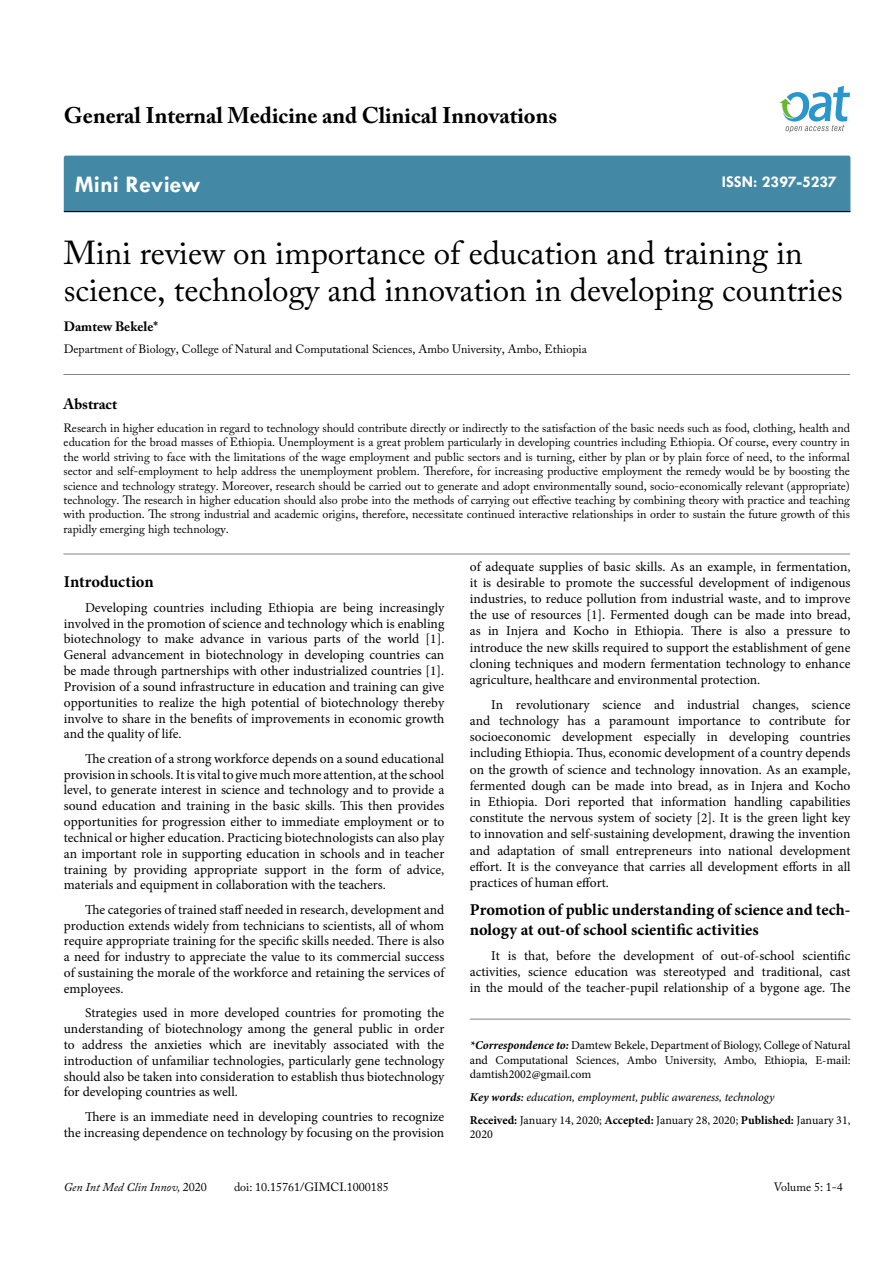
<style>
.page{position:relative;width:893px;height:1263px;background:#fff}
.page>*{position:absolute;margin:0;border:0;box-sizing:border-box;transform-origin:0 0}
.t1{font:33px/37.5px "Adobe Caslon Pro";color:#000}
.t2{font:700 24px "Tw Cen";color:#fff}
.t3{font:700 22.5px "Adobe Caslon Pro";color:#000}
.t4{font:700 16.5px/19.8px "Minion Pro";letter-spacing:-.005em;color:#000}
.t5{font:700 16.5px "Tw Cen";color:#fff}
.t6{font:700 15px "Adobe Caslon Pro";color:#000}
.t7{font:13.5px/15.9px "Minion Pro";color:#000;text-align:justify}
.t8{font:700 13.5px "Adobe Caslon Pro";color:#000}
.t9{font:12px/14.4px "Adobe Caslon Pro";color:#000;text-align:justify}
.t10{font:12px/14.4px "Minion Pro";color:#000;text-align:justify}
.t11{font:italic 12px/23px "Minion Pro";letter-spacing:-.01em;color:#000}
.t12{font:italic 12px "Adobe Caslon Pro";color:#000}
.s1{font-weight:700;font-style:italic}
.s2{font-weight:700}
.s3{font-weight:600}
.s4{font-weight:700;font-style:normal}
.s5{font-style:normal}
</style>
<div class="page">
<div style="left:64px;top:156px;width:786px;height:55px;background:#4389a5"></div>
<hr style="left:64px;top:211px;width:786px;height:1px;background:#000">
<svg style="left:779px;top:86px;width:71px;height:47px"></svg>
<hr style="left:470px;top:1019px;width:380px;height:1px;background:#808285">
<hr style="left:63px;top:374px;width:787px;height:1px;background:#808285">
<hr style="left:63px;top:554px;width:787px;height:1px;background:#808285">
<h3 class="t3" style="left:64px;top:102px;width:495px">General Internal Medicine and Clinical Innovations</h3>
<h2 class="t2" style="left:75px;top:170px;width:127px">Mini Review</h2>
<p class="t5" style="left:722px;top:172px;width:117px">ISSN: 2397-5237</p>
<h1 class="t1" style="left:64px;top:233px;width:780px">Mini review on importance of education and training in science, technology and innovation in developing countries</h1>
<p class="t8" style="left:64px;top:318px;width:96px">Damtew Bekele*</p>
<p class="t9" style="left:64px;top:342px;width:525px">Department of Biology, College of Natural and Computational Sciences, Ambo University, Ambo, Ethiopia</p>
<p class="t6" style="left:64px;top:395px;width:55px">Abstract</p>
<p class="t9" style="left:64px;top:421px;width:788px">Research in higher education in regard to technology should contribute directly or indirectly to the satisfaction of the basic needs such as food, clothing, health and education for the broad masses of Ethiopia. Unemployment is a great problem particularly in developing countries including Ethiopia. Of course, every country in the world striving to face with the limitations of the wage employment and public sectors and is turning, either by plan or by plain force of need, to the informal sector and self-employment to help address the unemployment problem. Therefore, for increasing productive employment the remedy would be by boosting the science and technology strategy. Moreover, research should be carried out to generate and adopt environmentally sound, socio-economically relevant (appropriate) technology. The research in higher education should also probe into the methods of carrying out effective teaching by combining theory with practice and teaching with production. The strong industrial and academic origins, therefore, necessitate continued interactive relationships in order to sustain the future growth of this rapidly emerging high technology.</p>
<p class="t4" style="left:64px;top:572px;width:91px">Introduction</p>
<p class="t7" style="left:64px;top:599px;width:382px;text-indent:21px">Developing countries including Ethiopia are being increasingly involved in the promotion of science and technology which is enabling biotechnology to make advance in various parts of the world [1].<br>General advancement in biotechnology in developing countries can be made through partnerships with other industrialized countries [1].<br>Provision of a sound infrastructure in education and training can give opportunities to realize the high potential of biotechnology thereby involve to share in the benefits of improvements in economic growth and the quality of life.</p>
<p class="t7" style="left:64px;top:750px;width:382px;text-indent:21px">The creation of a strong workforce depends on a sound educational provision in schools. It is vital to give much more attention, at the school level, to generate interest in science and technology and to provide a sound education and training in the basic skills. This then provides opportunities for progression either to immediate employment or to technical or higher education. Practicing biotechnologists can also play an important role in supporting education in schools and in teacher training by providing appropriate support in the form of advice, materials and equipment in collaboration with the teachers.</p>
<p class="t7" style="left:64px;top:901px;width:382px;text-indent:21px">The categories of trained staff needed in research, development and production extends widely from technicians to scientists, all of whom require appropriate training for the specific skills needed. There is also a need for industry to appreciate the value to its commercial success of sustaining the morale of the workforce and retaining the services of employees.</p>
<p class="t7" style="left:64px;top:1005px;width:382px;text-indent:21px">Strategies used in more developed countries for promoting the understanding of biotechnology among the general public in order to address the anxieties which are inevitably associated with the introduction of unfamiliar technologies, particularly gene technology should also be taken into consideration to establish thus biotechnology for developing countries as well.</p>
<p class="t7" style="left:64px;top:1109px;width:382px;text-align:right">There is an immediate need in developing countries to recognize<br>the increasing dependence on technology by focusing on the provision</p>
<p class="t7" style="left:470px;top:558px;width:382px">of adequate supplies of basic skills. As an example, in fermentation, it is desirable to promote the successful development of indigenous industries, to reduce pollution from industrial waste, and to improve the use of resources [1]. Fermented dough can be made into bread, as in Injera and Kocho in Ethiopia. There is also a pressure to introduce the new skills required to support the establishment of gene cloning techniques and modern fermentation technology to enhance agriculture, healthcare and environmental protection.</p>
<p class="t7" style="left:470px;top:696px;width:382px;text-indent:21px">In revolutionary science and industrial changes, science and technology has a paramount importance to contribute for socioeconomic development especially in developing countries including Ethiopia. Thus, economic development of a country depends on the growth of science and technology innovation. As an example, fermented dough can be made into bread, as in Injera and Kocho in Ethiopia. Dori reported that information handling capabilities constitute the nervous system of society [2]. It is the green light key to innovation and self-sustaining development, drawing the invention and adaptation of small entrepreneurs into national development effort. It is the conveyance that carries all development efforts in all practices of human effort.</p>
<p class="t4" style="left:470px;top:900px;width:382px">Promotion of public understanding of science and tech&shy;nology at out-of school scientific activities</p>
<p class="t7" style="left:470px;top:947px;width:382px;text-indent:21px">It is that, before the development of out-of-school scientific activities, science education was stereotyped and traditional, cast in the mould of the teacher-pupil relationship of a bygone age. The</p>
<p class="t10" style="left:470px;top:1038px;width:382px"><span class="s1">*Correspondence to:</span> Damtew Bekele, Department of Biology, College of Natural and Computational Sciences, Ambo University, Ambo, Ethiopia, E-mail: damtish2002@gmail.com</p>
<p class="t11" style="left:470px;top:1085px;width:382px"><span class="s2">Key words</span><span class="s3">:</span> education, employment, public awareness, technology<br><span class="s4">Received:</span> <span class="s5">January 14, 2020;</span> <span class="s4">Accepted:</span> <span class="s5">January 28, 2020;</span> <span class="s4">Published:</span> <span class="s5">January 31,</span></p>
<p class="t10" style="left:470px;top:1127px;width:25px">2020</p>
<p class="t12" style="left:64px;top:1180px;width:145px">Gen Int Med Clin Innov, <span class="s5">2020</span></p>
<p class="t9" style="left:234px;top:1180px;width:156px">doi: 10.15761/GIMCI.1000185</p>
<p class="t9" style="left:774px;top:1180px;width:71px">Volume 5: 1-4</p>
</div>
